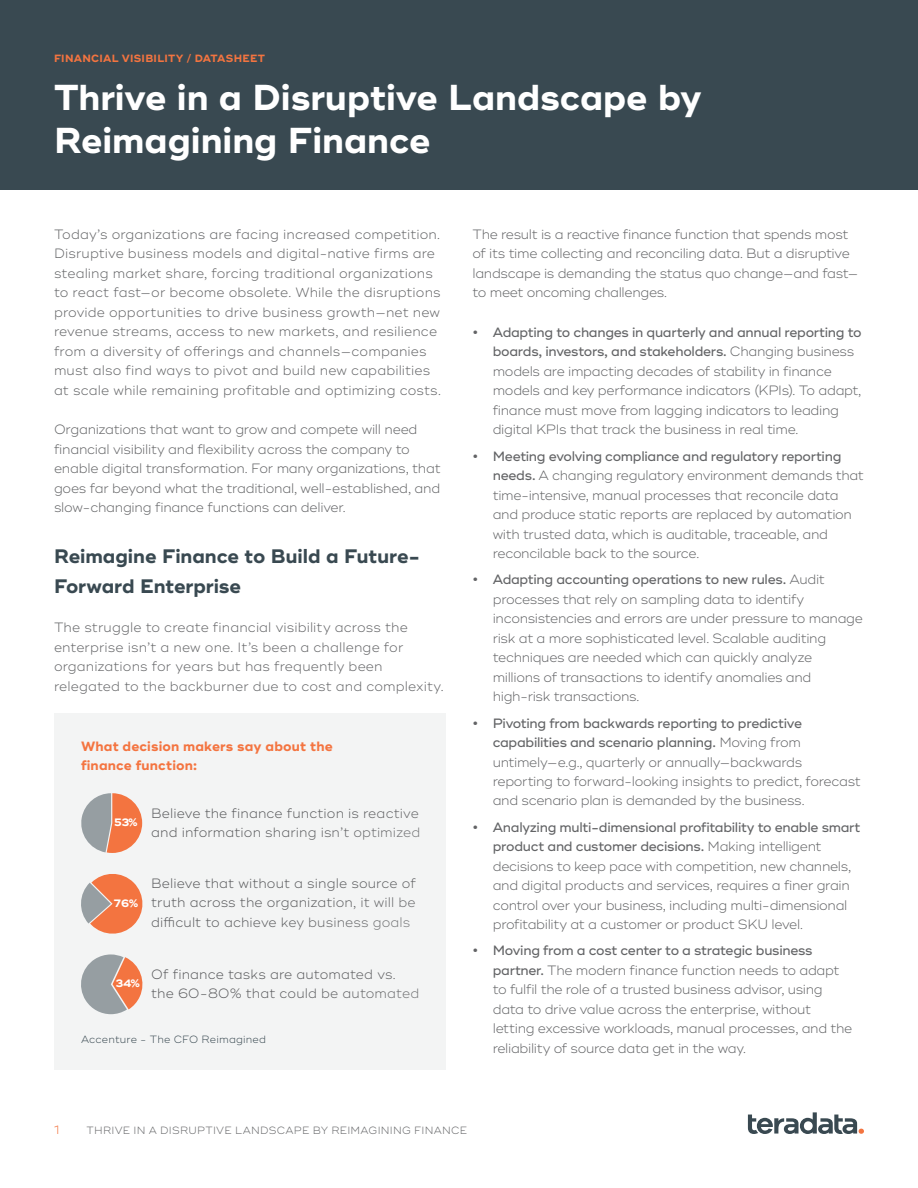
<style>
.page{position:relative;width:918px;height:1188px;background:#fff}
.page>*{position:absolute;margin:0;border:0;box-sizing:border-box;transform-origin:0 0}
.t1{font:700 36px/43.2px "Ridley Grotesk";color:#fff}
.t2{font:700 19.5px/30px "Ridley Grotesk";letter-spacing:-.005em;color:#394951}
.t3{font:300 13.5px/19.5px "Ridley Grotesk";letter-spacing:-.025em;color:#636466}
.t4{font:300 13.5px/19.5px "Ridley Grotesk";letter-spacing:.005em;color:#636466}
.t5{font:300 13.5px/19.5px "Ridley Grotesk";letter-spacing:.005em;color:#58595b}
.t6{font:700 13.5px/19.5px "Ridley Grotesk";letter-spacing:.01em;color:#f37440}
.t7{font:300 12px "Ridley Grotesk";color:#f37440}
.t8{font:700 10.8px "Ridley Grotesk";color:#fff}
.t9{font:300 10.5px "Ridley Grotesk";letter-spacing:.02em;color:#636466}
.t10{font:700 10.5px "Ridley Grotesk";letter-spacing:.025em;color:#f37440}
.t11{font:300 10.5px "Ridley Grotesk";letter-spacing:.015em;color:#394951}
.s1{font-weight:700}
.s2{font-weight:500}
</style>
<div class="page">
<svg style="left:748px;top:1112px;width:116px;height:22px"></svg>
<div style="left:0;top:0;width:918px;height:190px;background:#394951"></div>
<div style="left:54px;top:713px;width:392px;height:357px;background:#f3f4f4"></div>
<svg style="left:81px;top:954px;width:62px;height:60px"></svg>
<svg style="left:81px;top:874px;width:62px;height:60px"></svg>
<svg style="left:81px;top:793px;width:61px;height:60px"></svg>
<p class="t10" style="left:54px;top:52px;width:213px">FINANCIAL VISIBILITY / DATASHEET</p>
<h1 class="t1" style="left:54px;top:77px;width:649px">Thrive in a Disruptive Landscape by<br>Reimagining Finance</h1>
<p class="t4" style="left:54px;top:225px;width:389px">Today’s organizations are facing increased competition.<br>Disruptive business models and digital-native firms are stealing market share, forcing traditional organizations to react fast—or become obsolete. While the disruptions provide opportunities to drive business growth—net new revenue streams, access to new markets, and resilience from a diversity of offerings and channels—companies must also find ways to pivot and build new capabilities at scale while remaining profitable and optimizing costs.</p>
<p class="t3" style="left:54px;top:420px;width:388px">Organizations that want to grow and compete will need financial visibility and flexibility across the company to enable digital transformation. For many organizations, that goes far beyond what the traditional, well-established, and slow-changing finance functions can deliver.</p>
<h2 class="t2" style="left:54px;top:541px;width:368px">Reimagine Finance to Build a Future-<br>Forward Enterprise</h2>
<p class="t4" style="left:54px;top:618px;width:391px">The struggle to create financial visibility across the enterprise isn’t a new one. It’s been a challenge for organizations for years but has frequently been relegated to the backburner due to cost and complexity.</p>
<p class="t6" style="left:81px;top:737px;width:253px">What decision makers say about the finance function:</p>
<p class="t8" style="left:114px;top:816px;width:25px">53%</p>
<p class="t5" style="left:151px;top:804px;width:271px">Believe the finance function is reactive and information sharing isn’t optimized</p>
<p class="t8" style="left:114px;top:897px;width:26px">76%</p>
<p class="t5" style="left:151px;top:873px;width:266px;text-align:justify">Believe that without a single source of truth across the organization, it will be difficult to achieve key business goals</p>
<p class="t8" style="left:116px;top:977px;width:26px">34%</p>
<p class="t5" style="left:151px;top:965px;width:270px">Of finance tasks are automated vs. the 60-80% that could be automated</p>
<p class="t11" style="left:81px;top:1033px;width:187px">Accenture - The CFO Reimagined</p>
<p class="t3" style="left:472px;top:225px;width:387px">The result is a reactive finance function that spends most of its time collecting and reconciling data. But a disruptive landscape is demanding the status quo change—and fast— to meet oncoming challenges.</p>
<p class="t3" style="left:493px;top:323px;width:370px;text-indent:-20px"><span class="s1">•</span> <span class="s2">Adapting to changes in quarterly and annual reporting to boards, investors, and stakeholders.</span> Changing business models are impacting decades of stability in finance models and key performance indicators (KPIs). To adapt, finance must move from lagging indicators to leading digital KPIs that track the business in real time.</p>
<p class="t3" style="left:493px;top:446px;width:373px;text-indent:-20px"><span class="s1">•</span> <span class="s2">Meeting evolving compliance and regulatory reporting needs.</span> A changing regulatory environment demands that time-intensive, manual processes that reconcile data and produce static reports are replaced by automation with trusted data, which is auditable, traceable, and reconcilable back to the source.</p>
<p class="t3" style="left:493px;top:570px;width:372px;text-indent:-20px"><span class="s1">•</span> <span class="s2">Adapting accounting operations to new rules.</span> Audit processes that rely on sampling data to identify inconsistencies and errors are under pressure to manage risk at a more sophisticated level. Scalable auditing techniques are needed which can quickly analyze millions of transactions to identify anomalies and high-risk transactions.</p>
<p class="t3" style="left:493px;top:713px;width:370px;text-indent:-20px"><span class="s1">•</span> <span class="s2">Pivoting from backwards reporting to predictive capabilities and scenario planning.</span> Moving from untimely—e.g., quarterly or annually—backwards reporting to forward-looking insights to predict, forecast and scenario plan is demanded by the business.</p>
<p class="t3" style="left:493px;top:818px;width:369px;text-indent:-20px"><span class="s1">•</span> <span class="s2">Analyzing multi-dimensional profitability to enable smart product and customer decisions.</span> Making intelligent decisions to keep pace with competition, new channels, and digital products and services, requires a finer grain control over your business, including multi-dimensional profitability at a customer or product SKU level.</p>
<p class="t3" style="left:493px;top:941px;width:361px;text-indent:-20px"><span class="s1">•</span> <span class="s2">Moving from a cost center to a strategic business partner.</span> The modern finance function needs to adapt to fulfil the role of a trusted business advisor, using data to drive value across the enterprise, without letting excessive workloads, manual processes, and the reliability of source data get in the way.</p>
<p class="t7" style="left:54px;top:1123px;width:7px">1</p>
<p class="t9" style="left:87px;top:1124px;width:382px">THRIVE IN A DISRUPTIVE LANDSCAPE BY REIMAGINING FINANCE</p>
</div>
